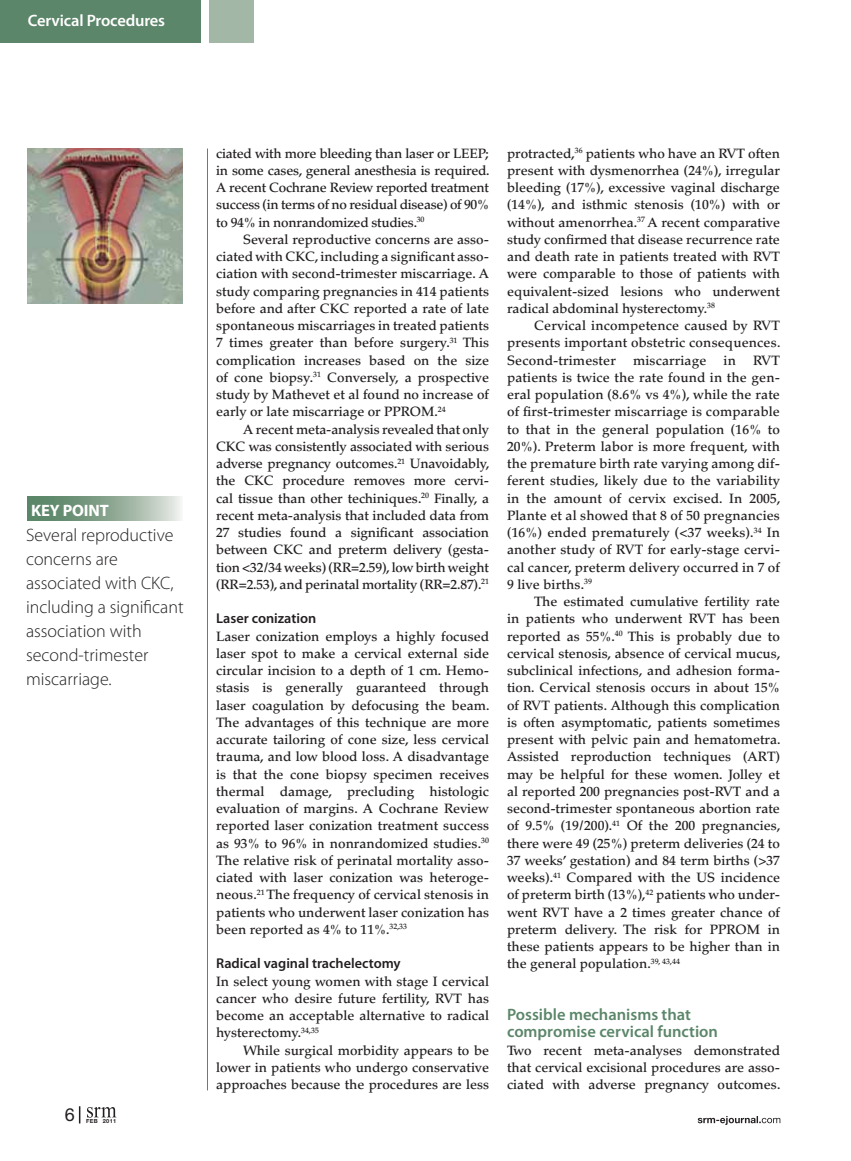
<style>
.page{position:relative;width:851px;height:1161px;background:#fff}
.page>*{position:absolute;margin:0;border:0;box-sizing:border-box;transform-origin:0 0}
.t1{font:300 18px/24px "Myriad Pro";color:#231f20}
.t2{font:18px "Helvetica Neue LT Std";color:#231f20}
.t3{font:600 16.5px/17.2px "Myriad Pro";color:#5b8669}
.t4{font:600 16.5px "Myriad Pro";letter-spacing:-.01em;color:#fff}
.t5{font:700 16.5px "Myriad Pro";letter-spacing:-.01em;color:#fff}
.t6{font:600 14.25px "Myriad Pro";color:#231f20}
.t7{font:500 13.5px/17.2px "Palatino LT Std";color:#231f20;text-align:justify}
.t8{font:700 5.7px "Helvetica Neue LT Std";letter-spacing:.07em;color:#231f20}
</style>
<div class="page">
<svg style="left:28px;top:497px;width:154px;height:24px;background:#90ab96"></svg>
<hr style="left:207px;top:148px;width:1px;height:942px;background:#5b8669">
<img style="left:28px;top:148px;width:155px;height:156px">
<svg style="left:697px;top:1116px;width:83px;height:9px"></svg>
<svg style="left:79px;top:1106px;width:1px;height:18px"></svg>
<svg style="left:87px;top:1107px;width:29px;height:11px"></svg>
<div style="left:0;top:0;width:201px;height:42px;background:#5b8669"></div>
<div style="left:210px;top:0;width:44px;height:42px;background:#a2b7a5"></div>
<p class="t4" style="left:28px;top:10px;width:139px">Cervical Procedures</p>
<p class="t5" style="left:31px;top:500px;width:79px">KEY POINT</p>
<h1 class="t1" style="left:26px;top:523px;width:159px">Several reproductive concerns are associated with CKC, including a significant association with second-trimester miscarriage.</h1>
<h1 class="t2" style="left:65px;top:1104px;width:12px">6</h1>
<p class="t8" style="left:86px;top:1118px;width:32px">FEB 2011</p>
<p class="t7" style="left:216px;top:145px;width:275px">ciated with more bleeding than laser or LEEP; in some cases, general anesthesia is required.<br>A recent Cochrane Review reported treatment success (in terms of no residual disease) of 90% to 94% in nonrandomized studies.<sup>30</sup></p>
<p class="t7" style="left:216px;top:231px;width:274px;text-indent:27px">Several reproductive concerns are asso&shy;ciated with CKC, including a significant asso&shy;ciation with second-trimester miscarriage. A study comparing pregnancies in 414 patients before and after CKC reported a rate of late spontaneous miscarriages in treated patients 7 times greater than before surgery.<sup>31</sup> This complication increases based on the size of cone biopsy.<sup>31</sup> Conversely, a prospective study by Mathevet et al found no increase of early or late miscarriage or PPROM.<sup>24</sup></p>
<p class="t7" style="left:216px;top:421px;width:275px;text-indent:27px">A recent meta-analysis revealed that only CKC was consistently associated with serious adverse pregnancy outcomes.<sup>21</sup> Unavoidably, the CKC procedure removes more cervi&shy;cal tissue than other techiniques.<sup>20</sup> Finally, a recent meta-analysis that included data from 27 studies found a significant association between CKC and preterm delivery (gesta&shy;tion &lt;32/34 weeks) (RR=2.59), low birth weight (RR=2.53), and perinatal mortality (RR=2.87).<sup>21</sup></p>
<p class="t6" style="left:216px;top:609px;width:102px">Laser conization</p>
<p class="t7" style="left:216px;top:628px;width:275px">Laser conization employs a highly focused laser spot to make a cervical external side circular incision to a depth of 1 cm. Hemo&shy;stasis is generally guaranteed through laser coagulation by defocusing the beam.<br>The advantages of this technique are more accurate tailoring of cone size, less cervical trauma, and low blood loss. A disadvantage is that the cone biopsy specimen receives thermal damage, precluding histologic evaluation of margins. A Cochrane Review reported laser conization treatment success as 93% to 96% in nonrandomized studies.<sup>30<br></sup>The relative risk of perinatal mortality asso&shy;ciated with laser conization was heteroge&shy;neous.<sup>21</sup> The frequency of cervical stenosis in patients who underwent laser conization has been reported as 4% to 11%.<sup>32,33</sup></p>
<p class="t6" style="left:216px;top:954px;width:186px">Radical vaginal trachelectomy</p>
<p class="t7" style="left:216px;top:973px;width:274px">In select young women with stage I cervical cancer who desire future fertility, RVT has become an acceptable alternative to radical hysterectomy.<sup>34,35</sup></p>
<p class="t7" style="left:216px;top:1042px;width:274px;text-indent:27px">While surgical morbidity appears to be lower in patients who undergo conservative approaches because the procedures are less</p>
<p class="t7" style="left:507px;top:145px;width:274px">protracted,<sup>36</sup> patients who have an RVT often present with dysmenorrhea (24%), irregular bleeding (17%), excessive vaginal discharge (14%), and isthmic stenosis (10%) with or without amenorrhea.<sup>37</sup> A recent comparative study confirmed that disease recurrence rate and death rate in patients treated with RVT were comparable to those of patients with equivalent-sized lesions who underwent radical abdominal hysterectomy.<sup>38</sup></p>
<p class="t7" style="left:507px;top:317px;width:275px;text-indent:27px">Cervical incompetence caused by RVT presents important obstetric consequences.<br>Second-trimester</p>
<p class="t7" style="left:633px;top:352px;width:75px">miscarriage</p>
<p class="t7" style="left:723px;top:352px;width:14px">in</p>
<p class="t7" style="left:507px;top:352px;width:275px;text-indent:246px">RVT patients is twice the rate found in the gen&shy;eral population (8.6% vs 4%), while the rate of first-trimester miscarriage is comparable to that in the general population (16% to 20%). Preterm labor is more frequent, with the premature birth rate varying among dif&shy;ferent studies, likely due to the variability in the amount of cervix excised. In 2005, Plante et al showed that 8 of 50 pregnancies (16%) ended prematurely (&lt;37 weeks).<sup>34</sup> In another study of RVT for early-stage cervi&shy;cal cancer, preterm delivery occurred in 7 of 9 live births.<sup>39</sup></p>
<p class="t7" style="left:507px;top:593px;width:275px;text-indent:27px">The estimated cumulative fertility rate in patients who underwent RVT has been reported as 55%.<sup>40</sup> This is probably due to cervical stenosis, absence of cervical mucus, subclinical infections, and adhesion forma&shy;tion. Cervical stenosis occurs in about 15% of RVT patients. Although this complication is often asymptomatic, patients sometimes present with pelvic pain and hematometra.<br>Assisted reproduction techniques (ART) may be helpful for these women. Jolley et al reported 200 pregnancies post-RVT and a second-trimester spontaneous abortion rate of 9.5% (19/200).<sup>41</sup> Of the 200 pregnancies, there were 49 (25%) preterm deliveries (24 to 37 weeks’ gestation) and 84 term births (&gt;37 weeks).<sup>41</sup> Compared with the US incidence of preterm birth (13%),<sup>42</sup> patients who under&shy;went RVT have a 2 times greater chance of preterm delivery. The risk for PPROM in these patients appears to be higher than in the general population.<sup>39,</sup> <sup>43,44</sup></p>
<p class="t3" style="left:507px;top:1005px;width:212px">Possible mechanisms that compromise cervical function</p>
<p class="t7" style="left:507px;top:1042px;width:275px">Two recent meta-analyses demonstrated that cervical excisional procedures are asso&shy;ciated with adverse pregnancy outcomes.</p>
</div>
